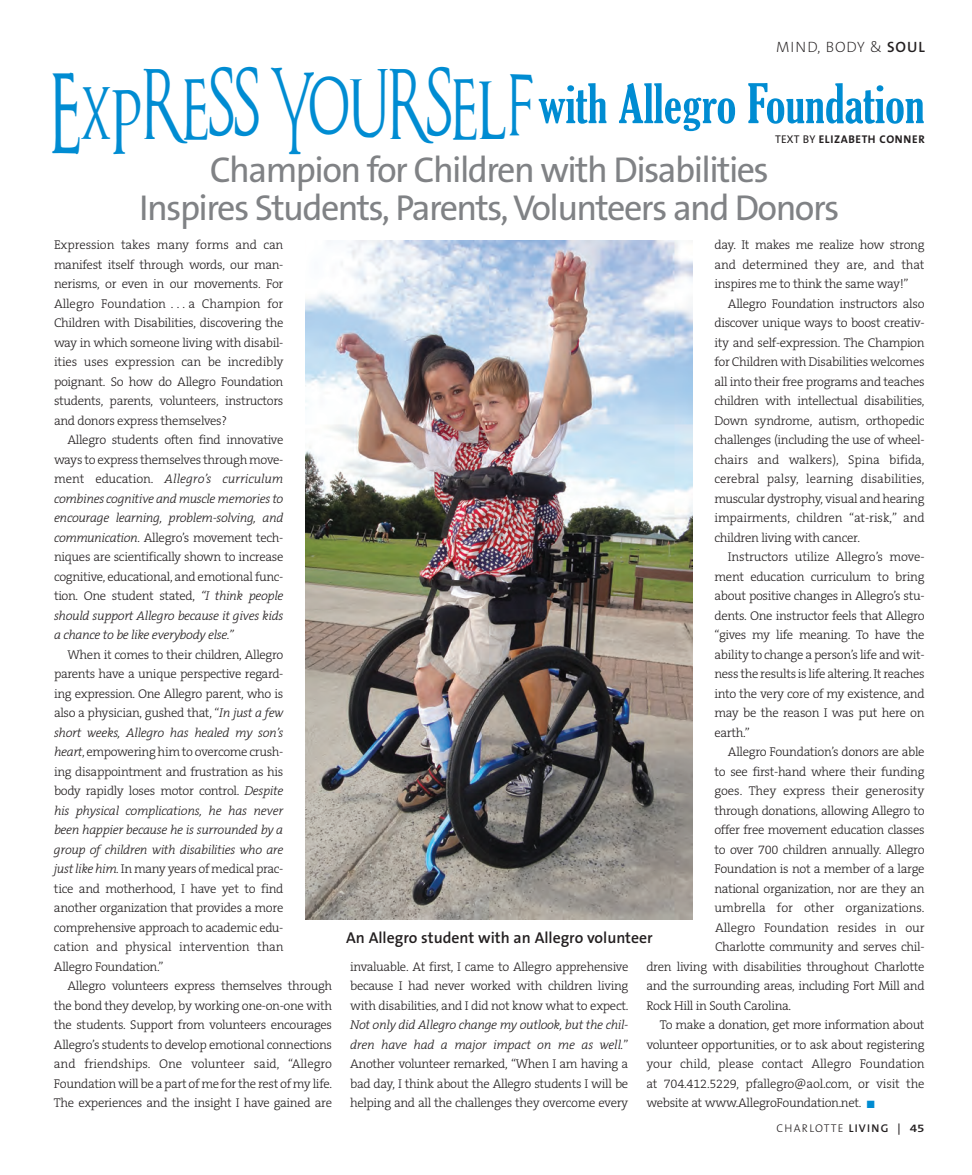
<style>
.page{position:relative;width:972px;height:1175px;background:#fff}
.page>*{position:absolute;margin:0;border:0;box-sizing:border-box;transform-origin:0 0}
.t1{font:extra-condensed 52.65px "Gloucester";color:#008cd2;scale:1.1 1}
.t2{font:36.15px/38px "The Sans B5 Plain";letter-spacing:-.045em;color:#808285;text-align:center}
.t3{font:600 15.75px "The Sans B6";color:#231f20}
.t4{font:200 15px "The Sans B2";letter-spacing:.06em;color:#231f20}
.t5{font:300 12.75px/19.5px "The Serif B3";letter-spacing:-.025em;color:#231f20;text-align:justify}
.t6{font:300 12.75px "The Serif B3";letter-spacing:-.005em;color:#231f20}
.t7{font:700 11.25px "The Sans B7";letter-spacing:.055em;color:#231f20}
.t8{font:300 11.25px "The Sans B3";letter-spacing:.11em;color:#231f20}
.s1{font-family:"The Sans B6";font-weight:600}
.s2{font-family:"The Sans B5 Plain";font-weight:400}
.s3{font-style:italic}
.s4{color:#008cd2}
</style>
<div class="page">
<img style="left:305px;top:241px;width:388px;height:678px">
<p class="t4" style="left:776px;top:39px;width:150px">MIND, BODY &amp; <span class="s1">SOUL</span></p>
<h1 class="t1" style="left:54px;top:73px;width:793px"><sub>E</sub> <sub>x</sub> <sub>pr</sub> <sub>e</sub> <sub>s</sub> <sub>s</sub> <sub>Your</sub> <sub>s</sub> <sub>e</sub> <sub>l</sub> <sub>f</sub> with Allegro Foundation</h1>
<h2 class="t2" style="left:139px;top:152px;width:702px">Champion for Children with Disabilities<br>Inspires Students, Parents, Volunteers and Donors</h2>
<p class="t7" style="left:775px;top:134px;width:151px"><span class="s2">TEXT BY</span> ELIZABETH CONNER</p>
<p class="t5" style="left:54px;top:236px;width:231px">Expression takes many forms and can manifest itself through words, our man&shy;nerisms, or even in our movements. For Allegro Foundation . . . a Champion for Children with Disabilities, discovering the way in which someone living with disabil&shy;ities uses expression can be incredibly poignant. So how do Allegro Foundation students, parents, volunteers, instructors and donors express themselves?</p>
<p class="t5" style="left:54px;top:431px;width:231px;text-indent:14px">Allegro students often find innovative ways to express themselves through move&shy;ment education. <span class="s3">Allegro’s curriculum combines cognitive and muscle memories to encourage learning, problem-solving, and communication.</span> Allegro’s movement tech&shy;niques are scientifically shown to increase cognitive, educational, and emotional func&shy;tion. One student stated, <span class="s3">“I think people should support Allegro because it gives kids a chance to be like everybody else.”</span></p>
<p class="t5" style="left:54px;top:645px;width:231px;text-indent:14px">When it comes to their children, Allegro parents have a unique perspective regard&shy;ing expression. One Allegro parent, who is also a physician, gushed that, “<span class="s3">In just a few short weeks, Allegro has healed my son’s heart</span>, empowering him to overcome crush&shy;ing disappointment and frustration as his body rapidly loses motor control. <span class="s3">Despite his physical complications, he has never been happier because he is surrounded by a group of children with disabilities who are just like him.</span> In many years of medical prac&shy;tice and motherhood, I have yet to find another organization that provides a more comprehensive approach to academic edu&shy;cation and physical intervention than Allegro Foundation.”</p>
<p class="t5" style="left:54px;top:976px;width:280px;text-indent:14px">Allegro volunteers express themselves through the bond they develop, by working one-on-one with the students. Support from volunteers encourages Allegro’s students to develop emotional connections and friendships. One volunteer said, “Allegro Foundation will be a part of me for the rest of my life.<br>The experiences and the insight I have gained are</p>
<p class="t5" style="left:714px;top:235px;width:212px">day. It makes me realize how strong and determined they are, and that inspires me to think the same way!”</p>
<p class="t5" style="left:714px;top:294px;width:212px;text-indent:14px">Allegro Foundation instructors also discover unique ways to boost creativ&shy;ity and self-expression. The Champion for Children with Disabilities welcomes all into their free programs and teaches children with intellectual disabilities, Down syndrome, autism, orthopedic challenges (including the use of wheel&shy;chairs and walkers), Spina bifida, cerebral palsy, learning disabilities, muscular dystrophy, visual and hearing impairments, children “at-risk,” and children living with cancer.</p>
<p class="t5" style="left:714px;top:547px;width:212px;text-indent:14px">Instructors utilize Allegro’s move&shy;ment education curriculum to bring about positive changes in Allegro’s stu&shy;dents. One instructor feels that Allegro “gives my life meaning. To have the ability to change a person’s life and wit&shy;ness the results is life altering. It reaches into the very core of my existence, and may be the reason I was put here on earth.”</p>
<p class="t5" style="left:728px;top:742px;width:198px">Allegro Foundation’s donors are able</p>
<p class="t5" style="left:714px;top:762px;width:212px">to see first-hand where their funding</p>
<p class="t5" style="left:714px;top:781px;width:212px">goes. They express their generosity</p>
<p class="t5" style="left:714px;top:801px;width:212px">through donations, allowing Allegro to</p>
<p class="t5" style="left:714px;top:820px;width:212px">offer free movement education classes</p>
<p class="t5" style="left:714px;top:840px;width:212px">to over 700 children annually. Allegro</p>
<p class="t5" style="left:714px;top:859px;width:212px">Foundation is not a member of a large</p>
<p class="t5" style="left:714px;top:879px;width:212px">national organization, nor are they an</p>
<p class="t6" style="left:714px;top:901px;width:212px">umbrella for other organizations.</p>
<p class="t6" style="left:715px;top:920px;width:211px">Allegro Foundation resides in our</p>
<p class="t5" style="left:715px;top:937px;width:211px">Charlotte community and serves chil-</p>
<p class="t5" style="left:646px;top:957px;width:280px">dren living with disabilities throughout Charlotte</p>
<p class="t5" style="left:646px;top:976px;width:280px">and the surrounding areas, including Fort Mill and</p>
<p class="t5" style="left:646px;top:996px;width:146px">Rock Hill in South Carolina.</p>
<p class="t5" style="left:660px;top:1015px;width:266px">To make a donation, get more information about</p>
<p class="t5" style="left:646px;top:1035px;width:280px">volunteer opportunities, or to ask about registering</p>
<p class="t6" style="left:646px;top:1057px;width:280px">your child, please contact Allegro Foundation</p>
<p class="t5" style="left:646px;top:1074px;width:280px">at 704.412.5229, pfallegro@aol.com, or visit the</p>
<p class="t5" style="left:646px;top:1093px;width:230px">website at www.AllegroFoundation.net. <span class="s4">■</span></p>
<p class="t3" style="left:346px;top:929px;width:308px">An Allegro student with an Allegro volunteer</p>
<p class="t5" style="left:350px;top:957px;width:280px">invaluable. At first, I came to Allegro apprehensive because I had never worked with children living with disabilities, and I did not know what to expect.</p>
<p class="t5" style="left:350px;top:1015px;width:280px"><span class="s3">Not only did Allegro change my outlook, but the chil&shy;dren have had a major impact on me as well.</span>” Another volunteer remarked, “When I am having a bad day, I think about the Allegro students I will be helping and all the challenges they overcome every</p>
<p class="t8" style="left:777px;top:1122px;width:150px">CHARLOTTE <span class="s1">LIVING | 45</span></p>
</div>
